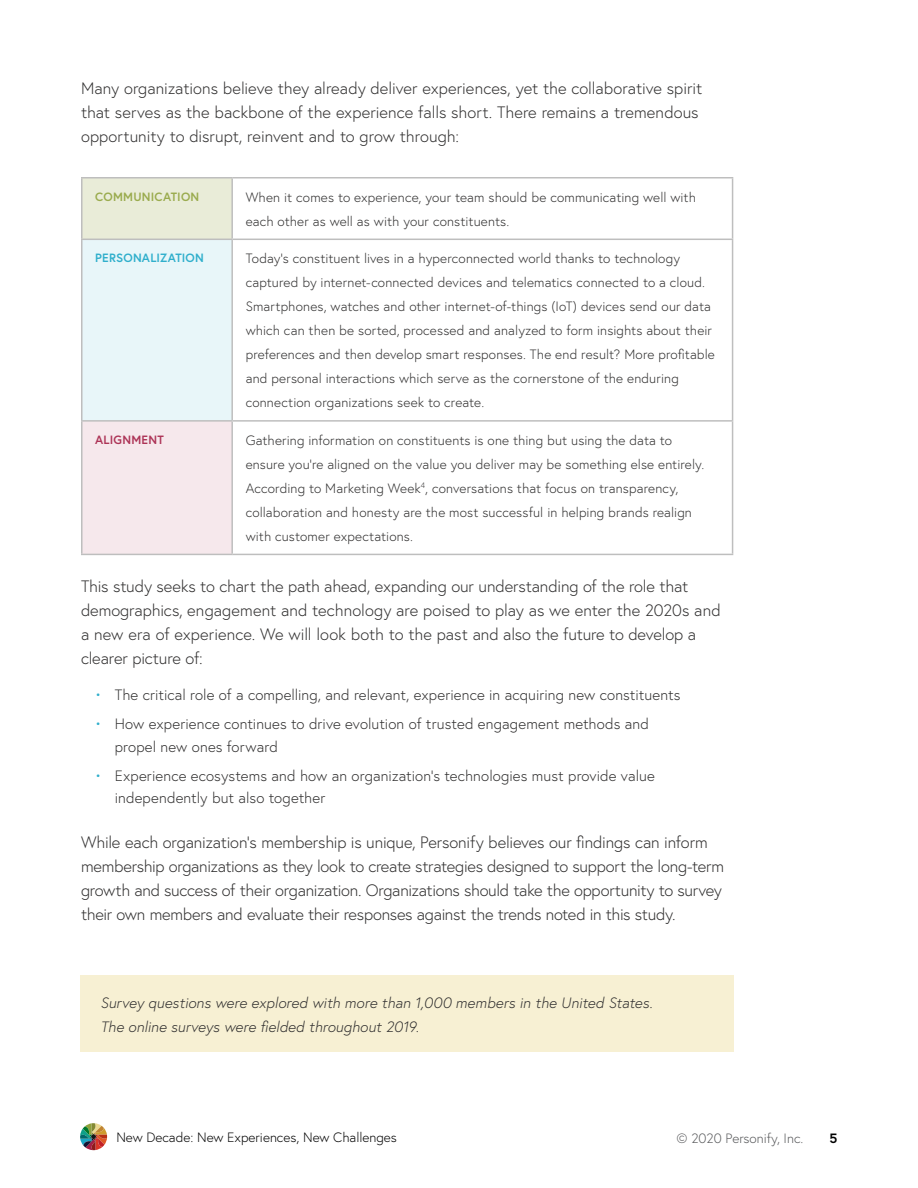
<style>
.page{position:relative;width:918px;height:1188px;background:#fff}
.page>*{position:absolute;margin:0;border:0;box-sizing:border-box;transform-origin:0 0}
.t1{font:300 16.5px/24px "Europa";letter-spacing:-.01em;color:#2f2e2e}
.t2{font:300 15px/22.5px "Europa";letter-spacing:.005em;color:#2f2e2e}
.t3{font:italic 300 15px/24px "Europa";letter-spacing:.005em;color:#2f2e2e}
.t4{font:300 13.5px/24px "Europa";letter-spacing:.01em;color:#2f2e2e}
.t5{font:300 13.5px "Europa";color:#000}
.t6{font:300 13.5px "Europa";color:#58595b}
.t7{font:700 13.5px "Europa";color:#000}
.t8{font:700 12px "Europa";letter-spacing:.015em;color:#30afcc}
.t9{font:700 12px "Europa";letter-spacing:.02em;color:#9aab4e}
.t10{font:700 12px "Europa";letter-spacing:.02em;color:#ad3457}
.s1{color:#30afcc}
</style>
<div class="page">
<svg style="left:80px;top:1123px;width:27px;height:27px"></svg>
<div style="left:82px;top:178px;width:150px;height:61px;background:#e9ecd8"></div>
<div style="left:82px;top:239px;width:150px;height:182px;background:#e8f6f9"></div>
<div style="left:82px;top:421px;width:150px;height:133px;background:#f6e8ec"></div>
<hr style="left:81px;top:177px;width:151px;height:1px;background:#bebebe">
<hr style="left:81px;top:179px;width:1px;height:60px;background:#bebebe">
<hr style="left:232px;top:177px;width:501px;height:1px;background:#bebebe">
<hr style="left:231px;top:179px;width:2px;height:60px;background:#bebebe">
<hr style="left:732px;top:179px;width:1px;height:60px;background:#bebebe">
<hr style="left:81px;top:239px;width:151px;height:1px;background:#bebebe">
<hr style="left:81px;top:240px;width:1px;height:180px;background:#bebebe">
<hr style="left:232px;top:239px;width:501px;height:1px;background:#bebebe">
<hr style="left:231px;top:240px;width:2px;height:180px;background:#bebebe">
<hr style="left:732px;top:240px;width:1px;height:180px;background:#bebebe">
<hr style="left:81px;top:420px;width:151px;height:2px;background:#bebebe">
<hr style="left:81px;top:422px;width:1px;height:132px;background:#bebebe">
<hr style="left:232px;top:420px;width:501px;height:2px;background:#bebebe">
<hr style="left:231px;top:422px;width:2px;height:132px;background:#bebebe">
<hr style="left:732px;top:422px;width:1px;height:132px;background:#bebebe">
<hr style="left:81px;top:554px;width:151px;height:1px;background:#bebebe">
<hr style="left:232px;top:554px;width:501px;height:1px;background:#bebebe">
<div style="left:80px;top:976px;width:653px;height:76px;background:#f7f0d3"></div>
<p class="t1" style="left:81px;top:76px;width:623px">Many organizations believe they already deliver experiences, yet the collaborative spirit that serves as the backbone of the experience falls short. There remains a tremendous opportunity to disrupt, reinvent and to grow through:</p>
<p class="t9" style="left:95px;top:188px;width:106px">COMMUNICATION</p>
<p class="t4" style="left:246px;top:185px;width:452px">When it comes to experience, your team should be communicating well with each other as well as with your constituents.</p>
<p class="t8" style="left:95px;top:250px;width:110px">PERSONALIZATION</p>
<p class="t4" style="left:246px;top:246px;width:471px">Today’s constituent lives in a hyperconnected world thanks to technology captured by internet-connected devices and telematics connected to a cloud.<br>Smartphones, watches and other internet-of-things (IoT) devices send our data which can then be sorted, processed and analyzed to form insights about their preferences and then develop smart responses. The end result? More profitable and personal interactions which serve as the cornerstone of the enduring connection organizations seek to create.</p>
<p class="t10" style="left:95px;top:431px;width:70px">ALIGNMENT</p>
<p class="t4" style="left:246px;top:428px;width:460px">Gathering information on constituents is one thing but using the data to ensure you’re aligned on the value you deliver may be something else entirely.<br>According to Marketing Week<sup>4</sup>, conversations that focus on transparency, collaboration and honesty are the most successful in helping brands realign with customer expectations.</p>
<p class="t1" style="left:81px;top:574px;width:641px">This study seeks to chart the path ahead, expanding our understanding of the role that demographics, engagement and technology are poised to play as we enter the 2020s and a new era of experience. We will look both to the past and also the future to develop a clearer picture of:</p>
<p class="t2" style="left:94px;top:683px;width:588px"><span class="s1">•</span> The critical role of a compelling, and relevant, experience in acquiring new constituents</p>
<p class="t2" style="left:115px;top:712px;width:536px;text-indent:-20px"><span class="s1">•</span> How experience continues to drive evolution of trusted engagement methods and propel new ones forward</p>
<p class="t2" style="left:115px;top:764px;width:542px;text-indent:-20px"><span class="s1">•</span> Experience ecosystems and how an organization’s technologies must provide value independently but also together</p>
<p class="t1" style="left:81px;top:830px;width:645px">While each organization’s membership is unique, Personify believes our findings can inform membership organizations as they look to create strategies designed to support the long-term growth and success of their organization. Organizations should take the opportunity to survey their own members and evaluate their responses against the trends noted in this study.</p>
<p class="t3" style="left:100px;top:990px;width:554px">Survey questions were explored with more than 1,000 members in the United States.<br>The online surveys were fielded throughout 2019.</p>
<p class="t5" style="left:116px;top:1129px;width:282px">New Decade: New Experiences, New Challenges</p>
<p class="t6" style="left:677px;top:1130px;width:128px">© 2020 Personify, Inc.</p>
<p class="t7" style="left:830px;top:1129px;width:9px">5</p>
</div>
